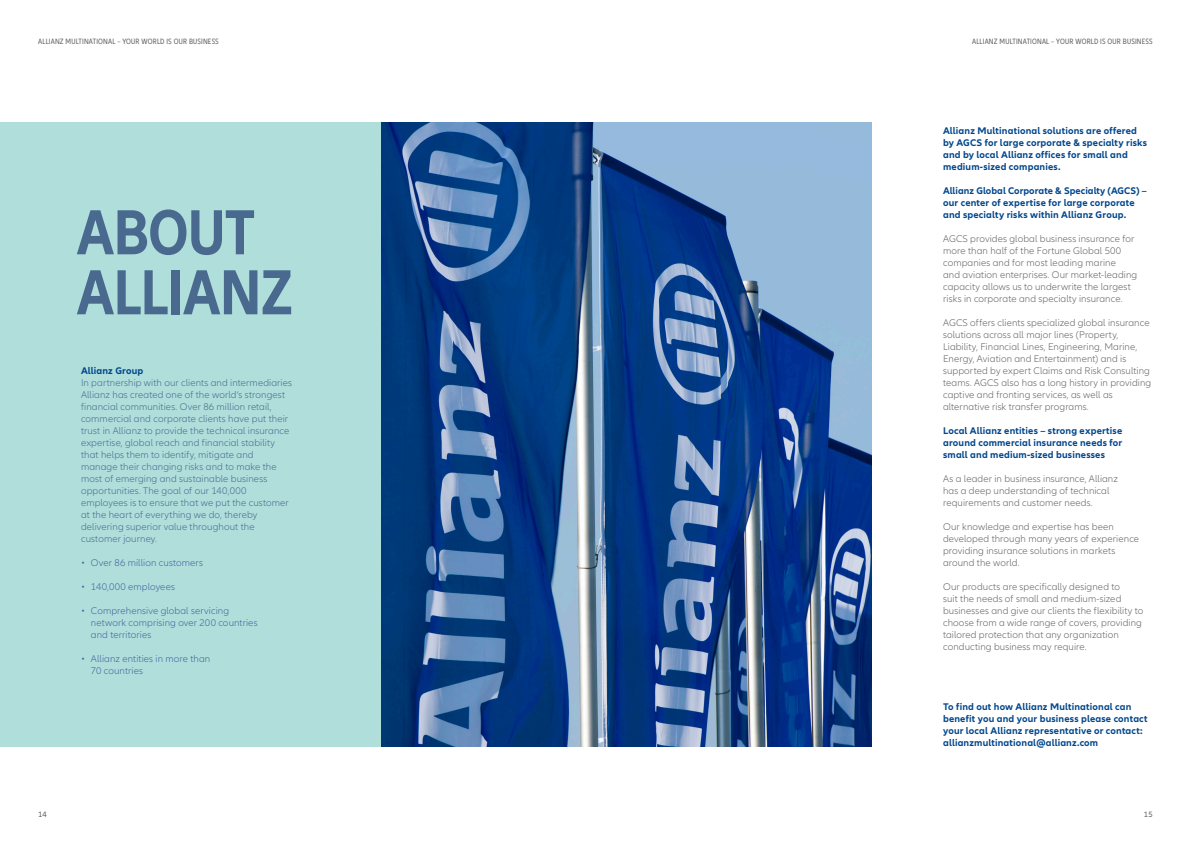
<style>
.page{position:relative;width:1191px;height:842px;background:#fff}
.page>*{position:absolute;margin:0;border:0;box-sizing:border-box;transform-origin:0 0}
.Title_Headline{font:700 condensed 66px/60px "Allianz Neo";letter-spacing:-.005em;color:#496a8e}
.Copy{font:300 10px/12px "Allianz Neo";letter-spacing:.01em;color:#636366}
.Copy-2{font:300 10px/12px "Allianz Neo";letter-spacing:.01em;color:#496a8e}
.Copy-3{font:700 10px/12px "Allianz Neo";letter-spacing:.015em;color:#01468c}
.Copy-4{font:300 10px/12px "Allianz Neo";letter-spacing:.01em;color:#4563a0}
.Intro_10pt{font:700 10px/12px "Allianz Neo";letter-spacing:.015em;color:#01468c}
.t1{font:condensed 8px "Allianz Neo";letter-spacing:.025em;color:#636366}
.t2{font:8px "Allianz Neo";color:#636366}
.s1{font-weight:700;color:#01468c}
</style>
<div class="page">
<img style="left:380px;top:122px;width:491px;height:624px">
<div style="left:0;top:122px;width:380px;height:624px;background:#afdedb"></div>
<p class="t1" style="left:38px;top:36px;width:182px">ALLIANZ MULTINATIONAL – YOUR WORLD IS OUR BUSINESS</p>
<p class="t1" style="left:972px;top:36px;width:182px">ALLIANZ MULTINATIONAL – YOUR WORLD IS OUR BUSINESS</p>
<p class="Title_Headline" style="left:77px;top:204px;width:218px">ABOUT<br>ALLIANZ</p>
<p class="Copy-2" style="left:81px;top:365px;width:212px"><span class="s1">Allianz Group<br></span>In partnership with our clients and intermediaries Allianz has created one of the world’s strongest financial communities. Over 86 million retail, commercial and corporate clients have put their trust in Allianz to provide the technical insurance expertise, global reach and financial stability that helps them to identify, mitigate and manage their changing risks and to make the most of emerging and sustainable business</p>
<p class="Copy-2" style="left:81px;top:485px;width:167px">opportunities. The goal of our 140,000</p>
<p class="Copy-2" style="left:81px;top:497px;width:209px">employees is to ensure that we put the customer at the heart of everything we do, thereby</p>
<p class="Copy-2" style="left:81px;top:521px;width:175px">delivering superior value throughout the</p>
<p class="Copy-2" style="left:81px;top:533px;width:77px">customer journey.</p>
<p class="Copy-4" style="left:81px;top:557px;width:123px">• Over 86 million customers</p>
<p class="Copy-4" style="left:81px;top:581px;width:95px">• 140,000 employees</p>
<p class="Copy-4" style="left:91px;top:605px;width:168px;text-indent:-10px">• Comprehensive global servicing network comprising over 200 countries and territories</p>
<p class="Copy-4" style="left:91px;top:653px;width:121px;text-indent:-10px">• Allianz entities in more than<br>70 countries</p>
<p class="Copy-3" style="left:943px;top:125px;width:195px">Allianz Multinational solutions are offered</p>
<p class="Copy-3" style="left:943px;top:137px;width:206px">by AGCS for large corporate &amp; specialty risks and by local Allianz offices for small and</p>
<p class="Copy-3" style="left:943px;top:161px;width:119px">medium-sized companies.</p>
<p class="Copy-3" style="left:943px;top:185px;width:205px">Allianz Global Corporate &amp; Specialty (AGCS) – our center of expertise for large corporate and specialty risks within Allianz Group.</p>
<p class="Copy" style="left:943px;top:233px;width:193px">AGCS provides global business insurance for more than half of the Fortune Global 500</p>
<p class="Copy" style="left:943px;top:257px;width:174px">companies and for most leading marine</p>
<p class="Copy" style="left:943px;top:269px;width:196px">and aviation enterprises. Our market-leading</p>
<p class="Copy" style="left:943px;top:281px;width:189px">capacity allows us to underwrite the largest</p>
<p class="Copy" style="left:943px;top:293px;width:181px">risks in corporate and specialty insurance.</p>
<p class="Copy" style="left:943px;top:317px;width:208px">AGCS offers clients specialized global insurance solutions across all major lines (Property, Liability, Financial Lines, Engineering, Marine, Energy, Aviation and Entertainment) and is</p>
<p class="Copy" style="left:943px;top:365px;width:210px">supported by expert Claims and Risk Consulting teams. AGCS also has a long history in providing captive and fronting services, as well as</p>
<p class="Copy" style="left:943px;top:401px;width:147px">alternative risk transfer programs.</p>
<p class="Copy-3" style="left:943px;top:425px;width:181px">Local Allianz entities – strong expertise around commercial insurance needs for</p>
<p class="Copy-3" style="left:943px;top:449px;width:163px">small and medium-sized businesses</p>
<p class="Copy" style="left:943px;top:473px;width:176px">As a leader in business insurance, Allianz</p>
<p class="Copy" style="left:943px;top:485px;width:168px">has a deep understanding of technical</p>
<p class="Copy" style="left:943px;top:497px;width:151px">requirements and customer needs.</p>
<p class="Copy" style="left:943px;top:521px;width:172px">Our knowledge and expertise has been</p>
<p class="Copy" style="left:943px;top:533px;width:198px">developed through many years of experience providing insurance solutions in markets</p>
<p class="Copy" style="left:943px;top:557px;width:78px">around the world.</p>
<p class="Copy" style="left:943px;top:581px;width:178px">Our products are specifically designed to</p>
<p class="Copy" style="left:943px;top:593px;width:180px">suit the needs of small and medium-sized</p>
<p class="Copy" style="left:943px;top:605px;width:202px">businesses and give our clients the flexibility to choose from a wide range of covers, providing tailored protection that any organization</p>
<p class="Copy" style="left:943px;top:641px;width:145px">conducting business may require.</p>
<p class="Intro_10pt" style="left:943px;top:701px;width:206px">To find out how Allianz Multinational can benefit you and your business please contact your local Allianz representative or contact: allianzmultinational@allianz.com</p>
<p class="t2" style="left:38px;top:810px;width:10px">14</p>
<p class="t2" style="left:1144px;top:810px;width:10px">15</p>
</div>
